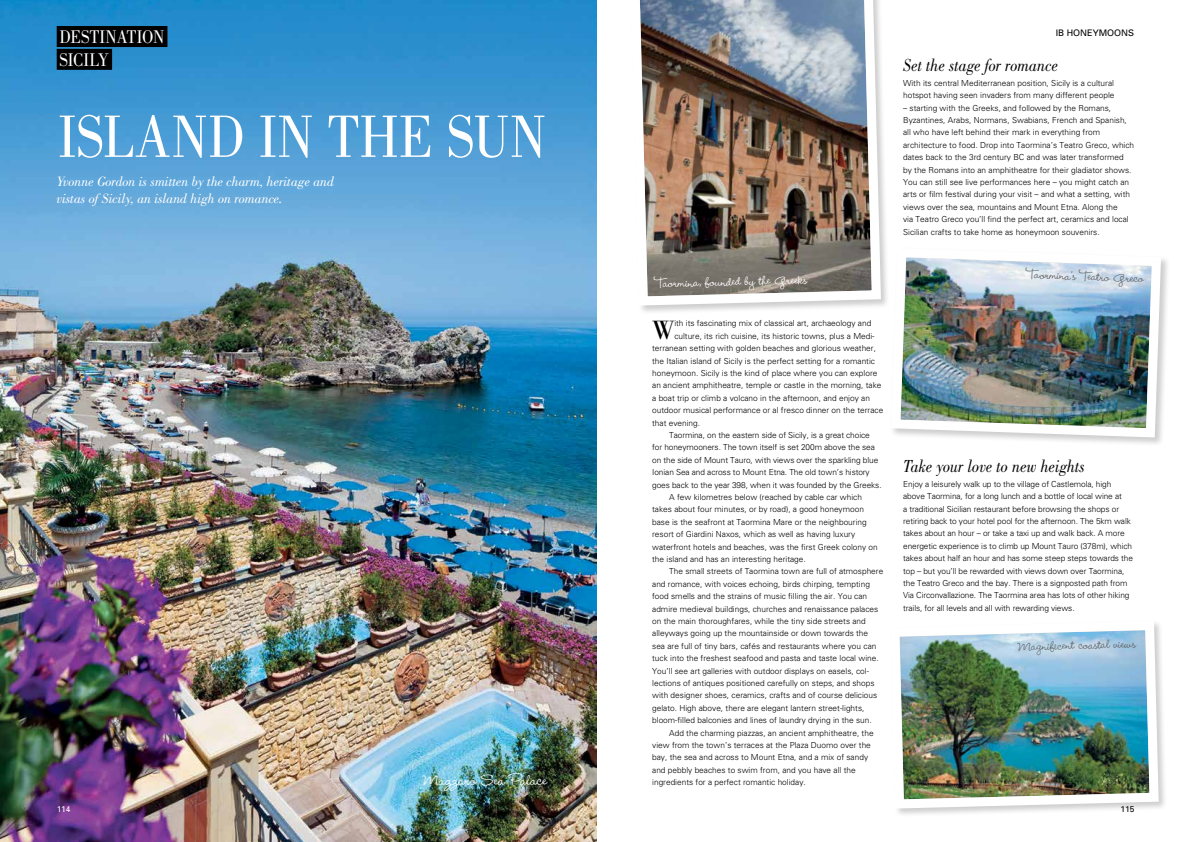
<style>
.page{position:relative;width:1191px;height:842px;background:#fff}
.page>*{position:absolute;margin:0;border:0;box-sizing:border-box;transform-origin:0 0}
.t1{font:61.7px "Bodoni";letter-spacing:-.005em;color:#fff;scale:.9 1}
.t2{font:25.9px "Bodoni BE";color:#000}
.t3{font:19px/22.8px "Bodoni";letter-spacing:-.01em;color:#fff;scale:.9 1}
.t4{font:500 19px "Wendy LP";color:#fff}
.t5{font:italic 18px "Bodoni";letter-spacing:-.005em;color:#000;scale:.9 1}
.t6{font:500 16px "Wendy LP";color:#626669}
.t7{font:500 16px "Wendy LP";color:#fff}
.t8{font:italic 14px/16.8px "Bodoni";letter-spacing:-.01em;color:#fff}
.t9{font:9px "Univers";color:#000}
.t10{font:300 8.3px/12.4px "Univers";color:#000}
.t11{font:8.3px "Univers";color:#fff}
.t12{font:8.3px "Univers";color:#000}
</style>
<div class="page">
<img style="left:897px;top:623px;width:266px;height:190px">
<img style="left:0;top:0;width:596px;height:842px">
<img style="left:640px;top:0;width:245px;height:310px">
<div style="left:890px;top:247px;width:280px;height:200px;background:#000;opacity:.2"></div>
<img style="left:886px;top:247px;width:279px;height:195px">
<div style="left:57px;top:26px;width:110px;height:21px;background:#000"></div>
<div style="left:57px;top:49px;width:55px;height:21px;background:#000"></div>
<h3 class="t3" style="left:60px;top:25px;width:118px">DESTINATION<br>SICILY</h3>
<h1 class="t1" style="left:58px;top:102px;width:544px">ISLAND IN THE SUN</h1>
<h3 class="t8" style="left:57px;top:173px;width:279px">Yvonne Gordon is smitten by the charm, heritage and vistas of Sicily, an island high on romance.</h3>
<h3 class="t4" style="left:423px;top:769px;width:125px">Mazzaro Sea Palace</h3>
<h3 class="t7" style="left:655px;top:274px;width:154px;rotate:-1deg">Taormina, founded by the Greeks</h3>
<h2 class="t2" style="left:652px;top:315px;width:24px">W</h2>
<p class="t10" style="left:674px;top:317px;width:198px">ith its fascinating mix of classical art, archaeology and</p>
<p class="t10" style="left:674px;top:329px;width:202px">culture, its rich cuisine, its historic towns, plus a Medi-</p>
<p class="t10" style="left:652px;top:342px;width:225px">terranean setting with golden beaches and glorious weather,</p>
<p class="t10" style="left:652px;top:354px;width:224px">the Italian island of Sicily is the perfect setting for a romantic</p>
<p class="t10" style="left:652px;top:367px;width:227px">honeymoon. Sicily is the kind of place where you can explore</p>
<p class="t10" style="left:652px;top:379px;width:231px">an ancient amphitheatre, temple or castle in the morning, take</p>
<p class="t10" style="left:652px;top:391px;width:219px">a boat trip or climb a volcano in the afternoon, and enjoy an</p>
<p class="t10" style="left:652px;top:404px;width:233px">outdoor musical performance or al fresco dinner on the terrace</p>
<p class="t10" style="left:652px;top:416px;width:49px">that evening.</p>
<p class="t10" style="left:669px;top:429px;width:202px">Taormina, on the eastern side of Sicily, is a great choice</p>
<p class="t10" style="left:652px;top:441px;width:224px">for honeymooners. The town itself is set 200m above the sea</p>
<p class="t10" style="left:652px;top:453px;width:228px">on the side of Mount Tauro, with views over the sparkling blue</p>
<p class="t10" style="left:652px;top:466px;width:219px">Ionian Sea and across to Mount Etna. The old town’s history</p>
<p class="t10" style="left:652px;top:478px;width:231px">goes back to the year 398, when it was founded by the Greeks.</p>
<p class="t10" style="left:669px;top:491px;width:194px">A few kilometres below (reached by cable car which</p>
<p class="t10" style="left:652px;top:503px;width:213px">takes about four minutes, or by road), a good honeymoon</p>
<p class="t10" style="left:652px;top:515px;width:216px">base is the seafront at Taormina Mare or the neighbouring</p>
<p class="t10" style="left:652px;top:528px;width:204px">resort of Giardini Naxos, which as well as having luxury</p>
<p class="t10" style="left:652px;top:540px;width:227px">waterfront hotels and beaches, was the first Greek colony on</p>
<p class="t10" style="left:652px;top:553px;width:155px">the island and has an interesting heritage.</p>
<p class="t10" style="left:669px;top:565px;width:216px">The small streets of Taormina town are full of atmosphere</p>
<p class="t10" style="left:652px;top:577px;width:219px">and romance, with voices echoing, birds chirping, tempting</p>
<p class="t10" style="left:652px;top:590px;width:216px">food smells and the strains of music filling the air. You can</p>
<p class="t10" style="left:652px;top:602px;width:228px">admire medieval buildings, churches and renaissance palaces</p>
<p class="t10" style="left:652px;top:615px;width:215px">on the main thoroughfares, while the tiny side streets and</p>
<p class="t10" style="left:652px;top:627px;width:217px">alleyways going up the mountainside or down towards the</p>
<p class="t10" style="left:652px;top:639px;width:226px">sea are full of tiny bars, cafés and restaurants where you can</p>
<p class="t10" style="left:652px;top:652px;width:228px">tuck into the freshest seafood and pasta and taste local wine.</p>
<p class="t10" style="left:652px;top:664px;width:218px">You’ll see art galleries with outdoor displays on easels, col-</p>
<p class="t10" style="left:652px;top:677px;width:224px">lections of antiques positioned carefully on steps, and shops</p>
<p class="t10" style="left:652px;top:689px;width:227px">with designer shoes, ceramics, crafts and of course delicious</p>
<p class="t10" style="left:652px;top:701px;width:214px">gelato. High above, there are elegant lantern street-lights,</p>
<p class="t10" style="left:652px;top:714px;width:221px">bloom-filled balconies and lines of laundry drying in the sun.</p>
<p class="t10" style="left:669px;top:726px;width:206px">Add the charming piazzas, an ancient amphitheatre, the</p>
<p class="t10" style="left:652px;top:739px;width:220px">view from the town’s terraces at the Plaza Duomo over the</p>
<p class="t10" style="left:652px;top:751px;width:217px">bay, the sea and across to Mount Etna, and a mix of sandy</p>
<p class="t10" style="left:652px;top:763px;width:205px">and pebbly beaches to swim from, and you have all the</p>
<p class="t10" style="left:652px;top:776px;width:155px">ingredients for a perfect romantic holiday.</p>
<p class="t9" style="left:1055px;top:27px;width:80px">IB HONEYMOONS</p>
<h3 class="t5" style="left:903px;top:55px;width:173px">Set the stage for romance</h3>
<p class="t10" style="left:903px;top:76px;width:213px">With its central Mediterranean position, Sicily is a cultural hotspot having seen invaders from many different people</p>
<p class="t10" style="left:903px;top:101px;width:233px">– starting with the Greeks, and followed by the Romans, Byzantines, Arabs, Normans, Swabians, French and Spanish, all who have left behind their mark in everything from architecture to food. Drop into Taormina’s Teatro Greco, which dates back to the 3rd century BC and was later transformed by the Romans into an amphitheatre for their gladiator shows.<br>You can still see live performances here – you might catch an arts or film festival during your visit – and what a setting, with views over the sea, mountains and Mount Etna. Along the<br>via Teatro Greco you’ll find the perfect art, ceramics and local Sicilian crafts to take home as honeymoon souvenirs.</p>
<h3 class="t6" style="left:1027px;top:265px;width:119px;rotate:2deg">Taormina's Teatro Greco</h3>
<h3 class="t5" style="left:903px;top:456px;width:203px">Take your love to new heights</h3>
<p class="t10" style="left:903px;top:477px;width:231px">Enjoy a leisurely walk up to the village of Castlemola, high above Taormina, for a long lunch and a bottle of local wine at<br>a traditional Sicilian restaurant before browsing the shops or retiring back to your hotel pool for the afternoon. The 5km walk takes about an hour – or take a taxi up and walk back. A more energetic experience is to climb up Mount Tauro (378m), which takes about half an hour and has some steep steps towards the top – but you’ll be rewarded with views down over Taormina, the Teatro Greco and the bay. There is a signposted path from Via Circonvallazione. The Taormina area has lots of other hiking trails, for all levels and all with rewarding views.</p>
<h3 class="t6" style="left:1017px;top:637px;width:119px;rotate:-1deg">Magnifi cent coastal views</h3>
<p class="t11" style="left:57px;top:804px;width:15px">114</p>
<p class="t12" style="left:1120px;top:804px;width:15px">115</p>
</div>
